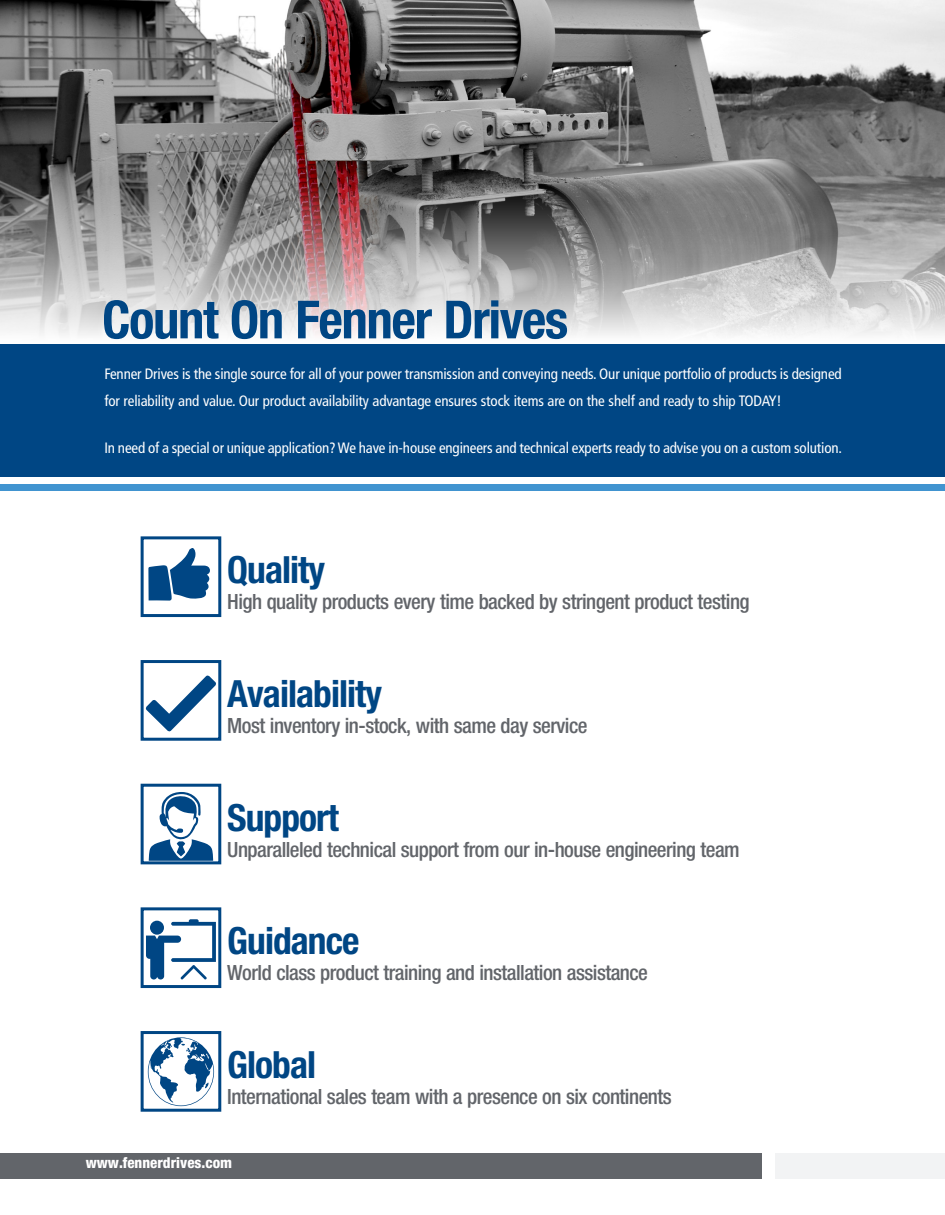
<style>
.page{position:relative;width:945px;height:1215px;background:#fff}
.page>*{position:absolute;margin:0;border:0;box-sizing:border-box;transform-origin:0 0}
.EDU_Heading{font:700 condensed 52.65px "Helvetica Neue LT Std";letter-spacing:-.025em;color:#004684}
.EDU_Heading-2{font:700 condensed 37.5px "Helvetica Neue LT Std";letter-spacing:-.025em;color:#004684}
.EDU_Heading-3{font:500 condensed 21px "Helvetica Neue LT Std";letter-spacing:-.025em;color:#62656a}
.t1{font:condensed 15px/27px "Frutiger LT Std";letter-spacing:-.01em;color:#fff}
.t2{font:800 condensed 15px "Helvetica Neue LT Std";color:#fff}
</style>
<div class="page">
<div style="left:0;top:344px;width:945px;height:133px;background:#004684"></div>
<div style="left:0;top:484px;width:945px;height:7px;background:#4194d0"></div>
<img style="left:0;top:0;width:945px;height:335px">
<div style="left:0;top:1153px;width:762px;height:26px;background:#62656a"></div>
<div style="left:776px;top:1153px;width:169px;height:26px;background:#f2f3f4"></div>
<svg style="left:148px;top:548px;width:62px;height:53px"></svg>
<div style="left:141px;top:536px;width:80px;height:81px;border:3px solid #004684"></div>
<div style="left:141px;top:660px;width:80px;height:81px;border:3px solid #004684"></div>
<svg style="left:145px;top:675px;width:71px;height:56px"></svg>
<div style="left:141px;top:784px;width:80px;height:80px;border:3px solid #004684"></div>
<svg style="left:149px;top:792px;width:64px;height:69px"></svg>
<div style="left:141px;top:907px;width:80px;height:81px;border:3px solid #004684"></div>
<svg style="left:146px;top:919px;width:70px;height:61px"></svg>
<div style="left:141px;top:1031px;width:80px;height:81px;border:3px solid #004684"></div>
<svg style="left:148px;top:1037px;width:66px;height:69px"></svg>
<p class="EDU_Heading" style="left:102px;top:288px;width:468px">Count On Fenner Drives</p>
<p class="t1" style="left:104px;top:361px;width:739px">Fenner Drives is the single source for all of your power transmission and conveying needs. Our unique portfolio of products is designed for reliability and value. Our product availability advantage ensures stock items are on the shelf and ready to ship TODAY!</p>
<p class="t1" style="left:104px;top:435px;width:739px">In need of a special or unique application? We have in-house engineers and technical experts ready to advise you on a custom solution.</p>
<p class="EDU_Heading-2" style="left:227px;top:547px;width:99px">Quality</p>
<p class="EDU_Heading-3" style="left:227px;top:589px;width:524px">High quality products every time backed by stringent product testing</p>
<p class="EDU_Heading-2" style="left:227px;top:671px;width:156px">Availability</p>
<p class="EDU_Heading-3" style="left:227px;top:713px;width:362px">Most inventory in-stock, with same day service</p>
<p class="EDU_Heading-2" style="left:227px;top:795px;width:113px">Support</p>
<p class="EDU_Heading-3" style="left:227px;top:837px;width:514px">Unparalleled technical support from our in-house engineering team</p>
<p class="EDU_Heading-2" style="left:227px;top:918px;width:134px">Guidance</p>
<p class="EDU_Heading-3" style="left:227px;top:960px;width:422px">World class product training and installation assistance</p>
<p class="EDU_Heading-2" style="left:227px;top:1042px;width:90px">Global</p>
<p class="EDU_Heading-3" style="left:227px;top:1084px;width:446px">International sales team with a presence on six continents</p>
<p class="t2" style="left:86px;top:1154px;width:148px">www.fennerdrives.com</p>
</div>
